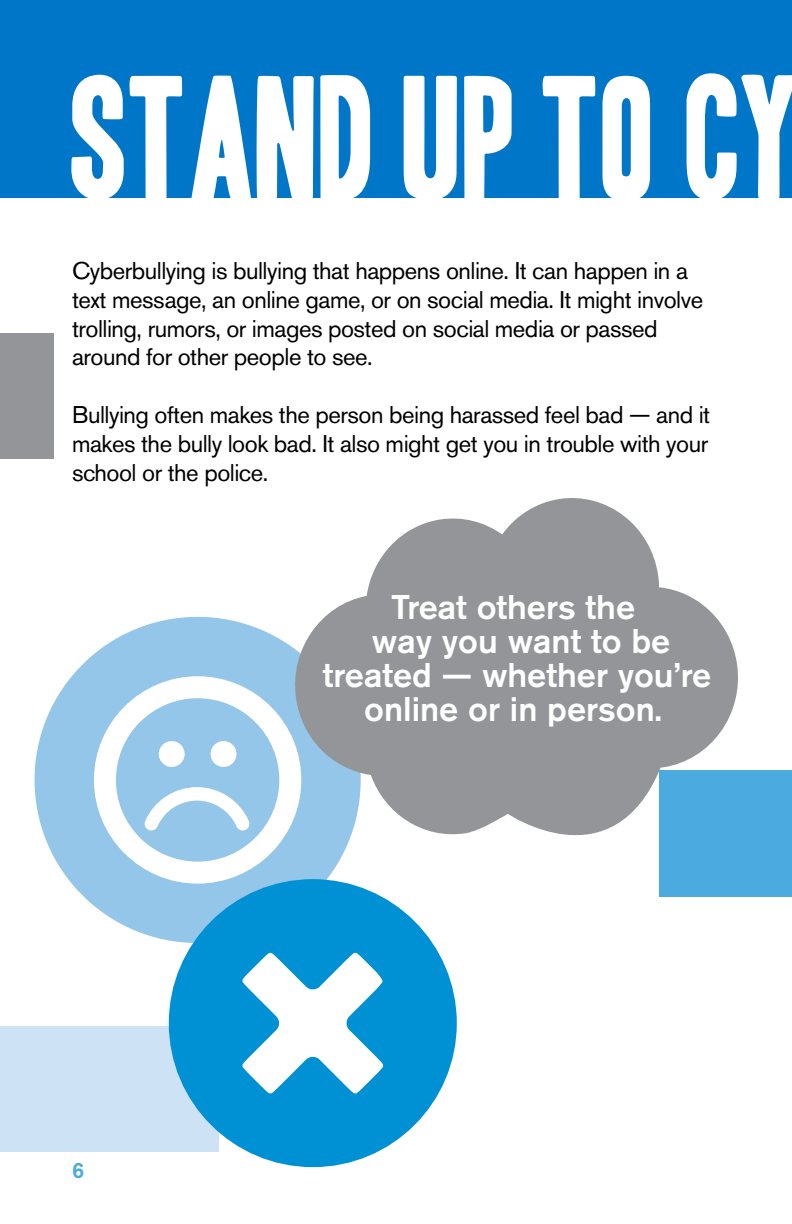
<style>
.page{position:relative;width:792px;height:1224px;background:#fff}
.page>*{position:absolute;margin:0;border:0;box-sizing:border-box;transform-origin:0 0}
.t1{font:152px "Headline One HPLHS";color:#fff}
.t2{font:500 34px/34px "Akzidenz Grotesk Pro";color:#fff;text-align:center}
.t3{font:24px/28.8px "Akzidenz Grotesk Pro";letter-spacing:-.02em;color:#000}
.t4{font:500 22px "Akzidenz Grotesk Pro";color:#4baadf}
</style>
<div class="page">
<div style="left:660px;top:770px;width:132px;height:126px;background:#4baadf"></div>
<div style="left:0;top:1026px;width:218px;height:126px;background:#cde2f5"></div>
<div style="left:35px;top:617px;width:326px;height:326px;background:#94c6ea;border-radius:50%"></div>
<svg style="left:94px;top:676px;width:195px;height:208px"></svg>
<svg style="left:144px;top:787px;width:106px;height:44px"></svg>
<div style="left:211px;top:741px;width:26px;height:26px;background:#fff;border-radius:13px"></div>
<div style="left:159px;top:741px;width:26px;height:26px;background:#fff;border-radius:13px"></div>
<div style="left:0;top:333px;width:54px;height:126px;background:#939598"></div>
<div style="left:0;top:0;width:792px;height:198px;background:#0076c8"></div>
<div style="left:169px;top:879px;width:288px;height:288px;background:#0090d4;border-radius:50%"></div>
<svg style="left:243px;top:953px;width:140px;height:140px"></svg>
<svg style="left:289px;top:498px;width:449px;height:387px;fill:#939598"></svg>
<h1 class="t1" style="left:72px;top:65px;width:730px">STAND UP TO CY</h1>
<p class="t3" style="left:72px;top:256px;width:633px">Cyberbullying is bullying that happens online. It can happen in a text message, an online game, or on social media. It might involve trolling, rumors, or images posted on social media or passed around for other people to see.</p>
<p class="t3" style="left:72px;top:400px;width:640px;text-align:justify">Bullying often makes the person being harassed feel bad — and it makes the bully look bad. It also might get you in trouble with your school or the police.</p>
<p class="t4" style="left:72px;top:1156px;width:14px">6</p>
<h2 class="t2" style="left:323px;top:590px;width:390px">Treat others the<br>way you want to be treated — whether you’re online or in person.</h2>
</div>
